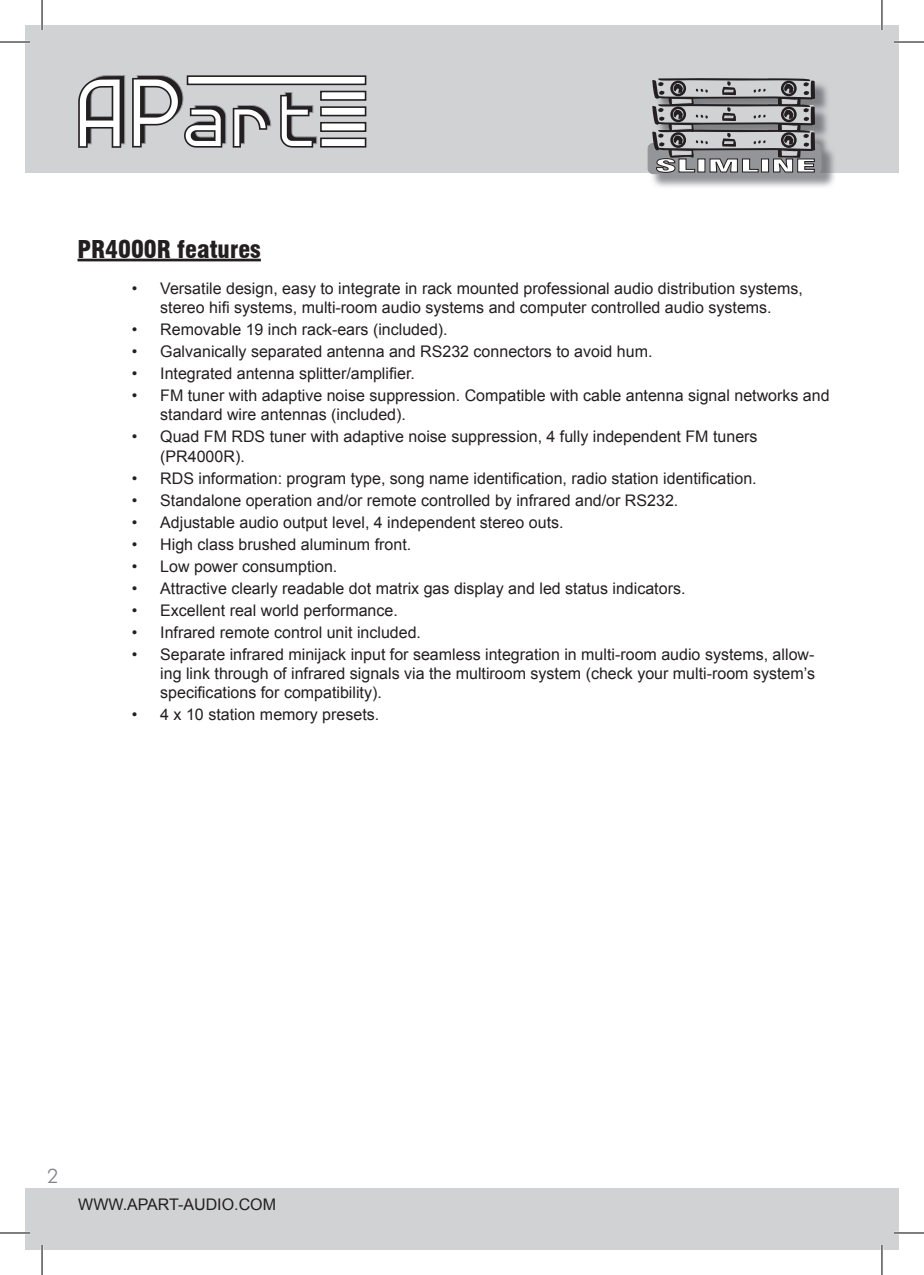
<style>
.page{position:relative;width:924px;height:1275px;background:#fff}
.page>*{position:absolute;margin:0;border:0;box-sizing:border-box;transform-origin:0 0}
.t1{font:900 condensed 24px "Swiss 721 BT";color:#231f20}
.t2{font:300 20px "Futura BT";color:#808285}
.t3{font:900 condensed 17.4px "Swiss 721 BT";color:#fff;scale:2.35 1}
.t4{font:16px/19.2px "Arial";color:#231f20}
</style>
<div class="page">
<div style="left:25px;top:25px;width:856px;height:147px;background:#d1d2d4"></div>
<svg style="left:78px;top:75px;width:47px;height:73px"></svg>
<svg style="left:132px;top:75px;width:94px;height:73px"></svg>
<svg style="left:233px;top:105px;width:38px;height:43px"></svg>
<svg style="left:280px;top:92px;width:37px;height:56px"></svg>
<div style="left:187px;top:76px;width:178px;height:8px;background:#fff"></div>
<div style="left:187px;top:75px;width:179px;height:10px;border:2px solid #231f20"></div>
<div style="left:321px;top:91px;width:44px;height:9px;background:#fff"></div>
<div style="left:320px;top:91px;width:46px;height:10px;border:2px solid #231f20"></div>
<div style="left:321px;top:138px;width:44px;height:9px;background:#fff"></div>
<div style="left:320px;top:137px;width:46px;height:11px;border:2px solid #231f20"></div>
<div style="left:321px;top:107px;width:44px;height:9px;background:#fff"></div>
<div style="left:320px;top:106px;width:46px;height:10px;border:2px solid #231f20"></div>
<div style="left:321px;top:123px;width:44px;height:8px;background:#fff"></div>
<div style="left:320px;top:122px;width:46px;height:10px;border:2px solid #231f20"></div>
<div style="left:25px;top:1188px;width:856px;height:62px;background:#d1d2d4"></div>
<img style="left:652px;top:81px;width:183px;height:106px">
<div style="left:647px;top:143px;width:173px;height:31px;background:#939598;border-radius:5px"></div>
<div style="left:647px;top:143px;width:173px;height:31px;border:1px solid #939598;border-radius:5px"></div>
<svg style="left:652px;top:78px;width:162px;height:95px"></svg>
<div style="left:881px;top:25px;width:17px;height:147px;background:#d1d2d4"></div>
<div style="left:881px;top:1188px;width:17px;height:62px;background:#d1d2d4"></div>
<hr style="left:77px;top:259px;width:184px;height:2px;background:#231f20">
<hr style="left:0;top:41px;width:30px;height:2px;background:#fff">
<hr style="left:893px;top:41px;width:30px;height:2px;background:#fff">
<hr style="left:0;top:1231px;width:30px;height:3px;background:#fff">
<hr style="left:893px;top:1231px;width:30px;height:3px;background:#fff">
<hr style="left:41px;top:0;width:2px;height:30px;background:#fff">
<hr style="left:41px;top:1245px;width:2px;height:30px;background:#fff">
<hr style="left:880px;top:0;width:2px;height:30px;background:#fff">
<hr style="left:880px;top:1245px;width:2px;height:30px;background:#fff">
<hr style="left:0;top:42px;width:30px;height:1px;background:#000">
<hr style="left:893px;top:42px;width:30px;height:1px;background:#000">
<hr style="left:0;top:1232px;width:30px;height:1px;background:#000">
<hr style="left:893px;top:1232px;width:30px;height:1px;background:#000">
<hr style="left:42px;top:0;width:1px;height:30px;background:#000">
<hr style="left:42px;top:1245px;width:1px;height:30px;background:#000">
<hr style="left:881px;top:0;width:1px;height:30px;background:#000">
<hr style="left:881px;top:1245px;width:1px;height:30px;background:#000">
<h1 class="t1" style="left:77px;top:234px;width:185px">PR4000R features</h1>
<p class="t3" style="left:654px;top:155px;width:70px">SLIMLINE</p>
<p class="t4" style="left:132px;top:278px;width:672px;text-align:center">• Versatile design, easy to integrate in rack mounted professional audio distribution systems, stereo hifi systems, multi-room audio systems and computer controlled audio systems.</p>
<p class="t4" style="left:132px;top:320px;width:317px">• Removable 19 inch rack-ears (included).</p>
<p class="t4" style="left:132px;top:342px;width:522px">• Galvanically separated antenna and RS232 connectors to avoid hum.</p>
<p class="t4" style="left:132px;top:364px;width:284px">• Integrated antenna splitter/amplifier.</p>
<p class="t4" style="left:160px;top:386px;width:670px;text-indent:-28px">• FM tuner with adaptive noise suppression. Compatible with cable antenna signal networks and standard wire antennas (included).</p>
<p class="t4" style="left:160px;top:427px;width:598px;text-indent:-28px">• Quad FM RDS tuner with adaptive noise suppression, 4 fully independent FM tuners (PR4000R).</p>
<p class="t4" style="left:132px;top:468px;width:626px">• RDS information: program type, song name identification, radio station identification.</p>
<p class="t4" style="left:132px;top:490px;width:547px">• Standalone operation and/or remote controlled by infrared and/or RS232.</p>
<p class="t4" style="left:132px;top:512px;width:433px">• Adjustable audio output level, 4 independent stereo outs.</p>
<p class="t4" style="left:132px;top:534px;width:281px">• High class brushed aluminum front.</p>
<p class="t4" style="left:132px;top:556px;width:207px">• Low power consumption.</p>
<p class="t4" style="left:132px;top:578px;width:555px">• Attractive clearly readable dot matrix gas display and led status indicators.</p>
<p class="t4" style="left:132px;top:600px;width:267px">• Excellent real world performance.</p>
<p class="t4" style="left:132px;top:622px;width:290px">• Infrared remote control unit included.</p>
<p class="t4" style="left:160px;top:644px;width:656px;text-align:justify;text-indent:-28px">• Separate infrared minijack input for seamless integration in multi-room audio systems, allow&shy;ing link through of infrared signals via the multiroom system (check your multi-room system’s specifications for compatibility).</p>
<p class="t4" style="left:132px;top:705px;width:249px">• 4 x 10 station memory presets.</p>
<p class="t2" style="left:47px;top:1164px;width:13px">2</p>
<p class="t4" style="left:78px;top:1194px;width:199px">WWW.APART-AUDIO.COM</p>
</div>
